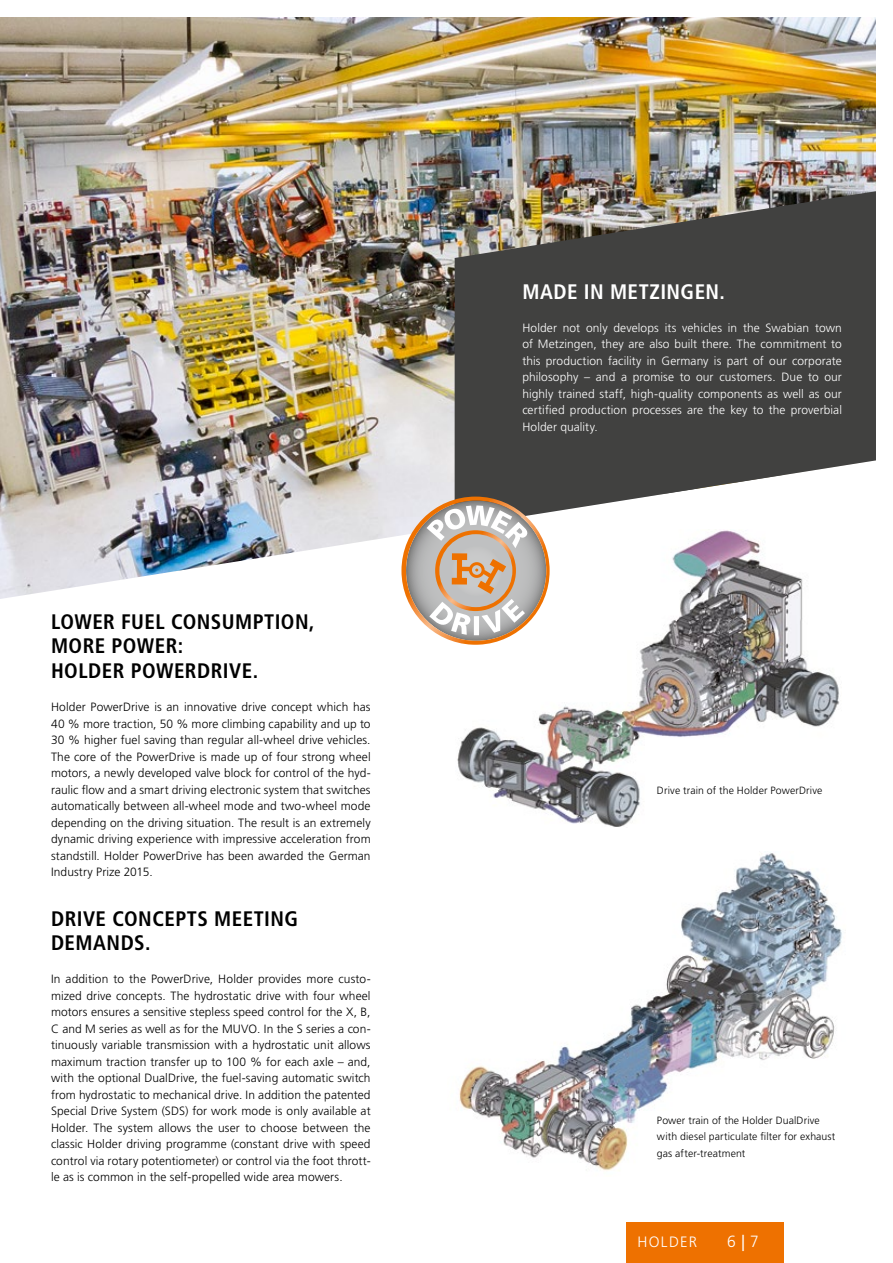
<style>
.page{position:relative;width:893px;height:1263px;background:#fff}
.page>*{position:absolute;margin:0;border:0;box-sizing:border-box;transform-origin:0 0}
.t1{font:700 condensed 21px/24.8px "Frutiger LT Std";letter-spacing:.02em;color:#000}
.t2{font:700 condensed 21px "Frutiger LT Std";letter-spacing:.02em;color:#fff}
.t3{font:300 16.2px "Frutiger LT Std";color:#fff;scale:.96 1}
.t4{font:300 15px "Frutiger LT Std";letter-spacing:.09em;color:#fff}
.t5{font:300 12px/16.5px "Frutiger LT Std";letter-spacing:.005em;color:#000;text-align:justify}
.t6{font:300 12px/16.5px "Frutiger LT Std";letter-spacing:.005em;color:#fff;text-align:justify}
.t7{font:300 10.5px/16.5px "Frutiger LT Std";letter-spacing:.01em;color:#000}
.s1{font-weight:400}
</style>
<div class="page">
<img style="left:0;top:17px;width:876px;height:582px">
<svg style="left:455px;top:191px;width:421px;height:336px;background:#5b5a57"></svg>
<img style="left:459px;top:852px;width:383px;height:319px">
<img style="left:457px;top:530px;width:385px;height:297px">
<svg style="left:401px;top:497px;width:149px;height:148px"></svg>
<div style="left:627px;top:1223px;width:157px;height:40px;background:#ee7100"></div>
<h1 class="t1" style="left:51px;top:609px;width:265px">LOWER FUEL CONSUMPTION,<br>MORE POWER:<br>HOLDER POWERDRIVE.</h1>
<p class="t5" style="left:51px;top:699px;width:321px">Holder PowerDrive is an innovative drive concept which has 40 % more traction, 50 % more climbing capability and up to 30 % higher fuel saving than regular all-wheel drive vehicles.<br>The core of the PowerDrive is made up of four strong wheel motors, a newly developed valve block for control of the hyd&shy;raulic flow and a smart driving electronic system that switches automatically between all-wheel mode and two-wheel mode depending on the driving situation. The result is an extremely dynamic driving experience with impressive acceleration from standstill. Holder PowerDrive has been awarded the German Industry Prize 2015.</p>
<h1 class="t1" style="left:51px;top:906px;width:249px">DRIVE CONCEPTS MEETING<br>DEMANDS.</h1>
<p class="t5" style="left:51px;top:971px;width:321px">In addition to the PowerDrive, Holder provides more custo&shy;mized drive concepts. The hydrostatic drive with four wheel motors ensures a sensitive stepless speed control for the X, B, C and M series as well as for the MUVO. In the S series a con&shy;tinuously variable transmission with a hydrostatic unit allows maximum traction transfer up to 100 % for each axle – and, with the optional DualDrive, the fuel-saving automatic switch from hydrostatic to mechanical drive. In addition the patented Special Drive System (SDS) for work mode is only available at Holder. The system allows the user to choose between the classic Holder driving programme (constant drive with speed control via rotary potentiometer) or control via the foot thrott&shy;le as is common in the self-propelled wide area mowers.</p>
<h1 class="t2" style="left:522px;top:279px;width:204px">MADE IN METZINGEN.</h1>
<p class="t6" style="left:522px;top:319px;width:321px">Holder not only develops its vehicles in the Swabian town of Metzingen, they are also built there. The commitment to this production facility in Germany is part of our corporate philosophy – and a promise to our customers. Due to our highly trained staff, high-quality components as well as our certified production processes are the key to the proverbial Holder quality.</p>
<p class="t7" style="left:657px;top:782px;width:167px">Drive train of the Holder PowerDrive</p>
<p class="t7" style="left:657px;top:1112px;width:180px">Power train of the Holder DualDrive with diesel particulate filter for exhaust gas after-treatment</p>
<p class="t4" style="left:637px;top:1234px;width:61px">HOLDER</p>
<h2 class="t3" style="left:727px;top:1233px;width:35px">6<span class="s1">|</span>7</h2>
</div>
